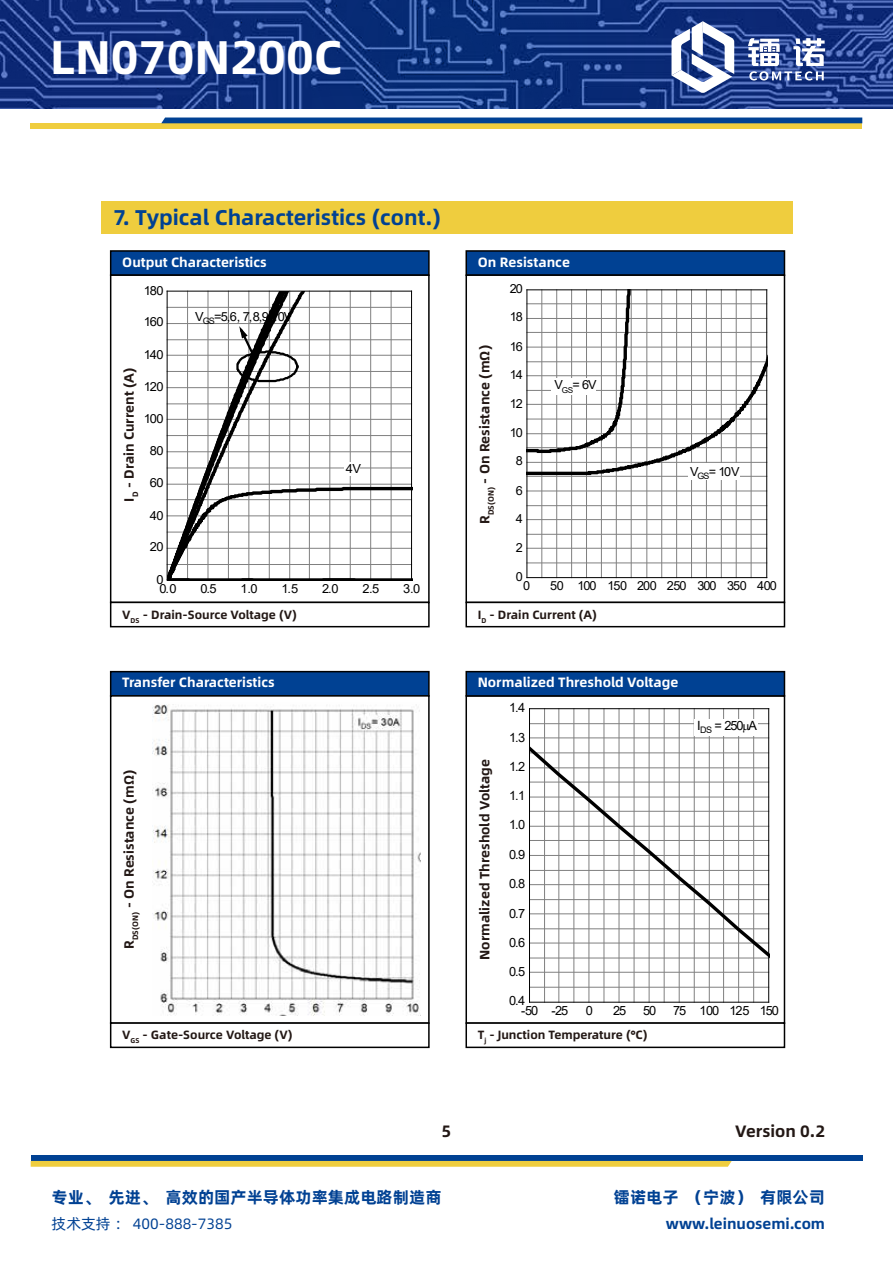
<style>
.page{position:relative;width:893px;height:1263px;background:#fff}
.page>*{position:absolute;margin:0;border:0;box-sizing:border-box;transform-origin:0 0}
.t1{font:47.25px "Alibaba Pu Hui Ti B";color:#fff}
.t2{font:21.3px "Alibaba Pu Hui Ti B";color:#004193}
.t3{font:16.5px "Alibaba Pu Hui Ti B";color:#004193}
.t4{font:16.5px "Alibaba Pu Hui Ti B";color:#231815}
.t5{font:15px "Alibaba Pu Hui Ti B";color:#004193}
.t6{font:15px "Alibaba Pu Hui Ti R";color:#004193}
.t7{font:13.5px "Alibaba Pu Hui Ti B";color:#231815}
.t8{font:13.5px "Alibaba Pu Hui Ti B";color:#fff}
.t9{font:12.75px "Arial";letter-spacing:-.085em;color:#000}
.t10{font:12.6px "Arial";letter-spacing:-.025em;color:#000}
.t11{font:12.45px "Arial";letter-spacing:-.085em;color:#000}
.t12{font:12px "Alibaba Pu Hui Ti B";color:#231815}
</style>
<div class="page">
<div style="left:101px;top:201px;width:691px;height:32px;background:#efcd3e"></div>
<div style="left:110px;top:671px;width:320px;height:26px;background:#004193;border:2px solid #000"></div>
<div style="left:110px;top:695px;width:320px;height:329px;background:#fff;border:2px solid #000"></div>
<div style="left:110px;top:1022px;width:320px;height:26px;background:#fff;border:2px solid #000"></div>
<div style="left:110px;top:250px;width:320px;height:26px;background:#004193;border:2px solid #000"></div>
<div style="left:110px;top:274px;width:320px;height:329px;background:#fff;border:2px solid #000"></div>
<div style="left:110px;top:602px;width:320px;height:25px;background:#fff;border:2px solid #000"></div>
<div style="left:465px;top:250px;width:320px;height:26px;background:#004193;border:2px solid #000"></div>
<div style="left:465px;top:274px;width:320px;height:329px;background:#fff;border:2px solid #000"></div>
<div style="left:465px;top:602px;width:320px;height:25px;background:#fff;border:2px solid #000"></div>
<div style="left:465px;top:695px;width:320px;height:329px;background:#fff;border:2px solid #000"></div>
<div style="left:465px;top:671px;width:320px;height:26px;background:#004193;border:2px solid #000"></div>
<div style="left:465px;top:1022px;width:320px;height:26px;background:#fff;border:2px solid #000"></div>
<div style="left:31px;top:1155px;width:831px;height:6px;background:#004193"></div>
<svg style="left:31px;top:1161px;width:701px;height:6px"></svg>
<svg style="left:0;top:0;width:893px;height:108px"></svg>
<div style="left:31px;top:123px;width:831px;height:6px;background:#efcd3e"></div>
<div style="left:161px;top:118px;width:701px;height:5px;background:#004193"></div>
<svg style="left:671px;top:21px;width:63px;height:72px"></svg>
<svg style="left:748px;top:38px;width:77px;height:43px"></svg>
<svg style="left:167px;top:291px;width:245px;height:290px"></svg>
<div style="left:344px;top:462px;width:16px;height:13px;background:#fff"></div>
<svg style="left:235px;top:327px;width:65px;height:56px"></svg>
<hr style="left:542px;top:290px;width:1px;height:288px;background:#808080">
<hr style="left:571px;top:290px;width:1px;height:288px;background:#808080">
<hr style="left:601px;top:290px;width:1px;height:288px;background:#808080">
<hr style="left:631px;top:290px;width:1px;height:288px;background:#808080">
<hr style="left:661px;top:290px;width:1px;height:288px;background:#808080">
<hr style="left:691px;top:290px;width:1px;height:288px;background:#808080">
<hr style="left:721px;top:290px;width:1px;height:288px;background:#808080">
<hr style="left:751px;top:290px;width:1px;height:288px;background:#808080">
<hr style="left:527px;top:563px;width:240px;height:1px;background:#808080">
<hr style="left:527px;top:534px;width:240px;height:1px;background:#808080">
<hr style="left:527px;top:505px;width:240px;height:1px;background:#808080">
<hr style="left:556px;top:290px;width:1px;height:288px;background:#808080">
<hr style="left:586px;top:290px;width:1px;height:288px;background:#808080">
<hr style="left:616px;top:290px;width:1px;height:288px;background:#808080">
<hr style="left:647px;top:290px;width:1px;height:288px;background:#808080">
<hr style="left:676px;top:290px;width:1px;height:288px;background:#808080">
<hr style="left:706px;top:290px;width:1px;height:288px;background:#808080">
<hr style="left:736px;top:290px;width:1px;height:288px;background:#808080">
<hr style="left:527px;top:548px;width:240px;height:1px;background:#808080">
<hr style="left:527px;top:519px;width:240px;height:1px;background:#808080">
<hr style="left:527px;top:491px;width:240px;height:1px;background:#808080">
<hr style="left:527px;top:577px;width:240px;height:1px;background:#000">
<hr style="left:527px;top:290px;width:1px;height:288px;background:#000">
<hr style="left:766px;top:290px;width:1px;height:288px;background:#000">
<svg style="left:527px;top:290px;width:240px;height:187px"></svg>
<div style="left:551px;top:378px;width:45px;height:16px;background:#fff"></div>
<div style="left:688px;top:464px;width:52px;height:16px;background:#fff"></div>
<img style="left:152px;top:704px;width:268px;height:311px">
<hr style="left:544px;top:709px;width:1px;height:293px;background:#808080">
<hr style="left:574px;top:709px;width:1px;height:293px;background:#808080">
<hr style="left:604px;top:709px;width:1px;height:293px;background:#808080">
<hr style="left:634px;top:709px;width:1px;height:293px;background:#808080">
<hr style="left:664px;top:709px;width:1px;height:293px;background:#808080">
<hr style="left:694px;top:709px;width:1px;height:293px;background:#808080">
<hr style="left:723px;top:709px;width:1px;height:293px;background:#808080">
<hr style="left:753px;top:709px;width:1px;height:293px;background:#808080">
<hr style="left:529px;top:987px;width:240px;height:1px;background:#808080">
<hr style="left:529px;top:723px;width:240px;height:1px;background:#808080">
<hr style="left:559px;top:709px;width:1px;height:293px;background:#808080">
<hr style="left:589px;top:709px;width:1px;height:293px;background:#808080">
<hr style="left:619px;top:709px;width:1px;height:293px;background:#808080">
<hr style="left:649px;top:709px;width:1px;height:293px;background:#808080">
<hr style="left:679px;top:709px;width:1px;height:293px;background:#808080">
<hr style="left:709px;top:709px;width:1px;height:293px;background:#808080">
<hr style="left:738px;top:709px;width:1px;height:293px;background:#808080">
<hr style="left:529px;top:738px;width:240px;height:1px;background:#808080">
<hr style="left:529px;top:1002px;width:240px;height:1px;background:#000">
<hr style="left:529px;top:708px;width:240px;height:1px;background:#000">
<hr style="left:529px;top:709px;width:1px;height:293px;background:#000">
<hr style="left:768px;top:709px;width:1px;height:293px;background:#000">
<svg style="left:530px;top:744px;width:239px;height:242px"></svg>
<div style="left:694px;top:719px;width:63px;height:17px;background:#fff"></div>
<h1 class="t1" style="left:50px;top:20px;width:294px">LN070N200C</h1>
<h2 class="t2" style="left:114px;top:200px;width:329px">7. Typical Characteristics (cont.)</h2>
<p class="t8" style="left:122px;top:252px;width:146px">Output Characteristics</p>
<p class="t8" style="left:478px;top:252px;width:94px">On Resistance</p>
<p class="t10" style="left:144px;top:282px;width:22px">180</p>
<p class="t11" style="left:510px;top:280px;width:15px">20</p>
<p class="t10" style="left:144px;top:313px;width:22px">160</p>
<p class="t10" style="left:195px;top:307px;width:99px">V<sub>GS</sub>=5,6, 7,8,9,10V</p>
<p class="t11" style="left:510px;top:308px;width:15px">18</p>
<p class="t10" style="left:144px;top:346px;width:22px">140</p>
<p class="t7" style="left:118px;top:502px;width:136px;rotate:-90deg">I<sub>D</sub> - Drain Current (A)</p>
<p class="t10" style="left:144px;top:377px;width:22px">120</p>
<p class="t10" style="left:144px;top:410px;width:22px">100</p>
<p class="t10" style="left:150px;top:442px;width:15px">80</p>
<p class="t10" style="left:150px;top:474px;width:15px">60</p>
<p class="t10" style="left:150px;top:506px;width:15px">40</p>
<p class="t10" style="left:346px;top:460px;width:17px">4V</p>
<p class="t7" style="left:474px;top:524px;width:180px;rotate:-90deg">R<sub>DS(ON)</sub> - On Resistance (mΩ)</p>
<p class="t11" style="left:510px;top:338px;width:15px">16</p>
<p class="t11" style="left:510px;top:366px;width:15px">14</p>
<p class="t11" style="left:510px;top:395px;width:15px">12</p>
<p class="t11" style="left:510px;top:424px;width:15px">10</p>
<p class="t11" style="left:516px;top:452px;width:9px">8</p>
<p class="t11" style="left:516px;top:482px;width:9px">6</p>
<p class="t11" style="left:516px;top:510px;width:9px">4</p>
<p class="t11" style="left:554px;top:376px;width:43px">V<sub>GS</sub>= 6V</p>
<p class="t11" style="left:690px;top:463px;width:51px">V<sub>GS</sub>= 10V</p>
<p class="t10" style="left:150px;top:538px;width:15px">20</p>
<p class="t11" style="left:516px;top:539px;width:9px">2</p>
<p class="t10" style="left:157px;top:570px;width:9px">0</p>
<p class="t10" style="left:160px;top:580px;width:18px">0.0</p>
<p class="t10" style="left:200px;top:580px;width:18px">0.5</p>
<p class="t10" style="left:241px;top:580px;width:19px">1.0</p>
<p class="t10" style="left:281px;top:580px;width:18px">1.5</p>
<p class="t10" style="left:322px;top:580px;width:18px">2.0</p>
<p class="t10" style="left:362px;top:580px;width:19px">2.5</p>
<p class="t10" style="left:403px;top:580px;width:19px">3.0</p>
<p class="t11" style="left:516px;top:568px;width:9px">0</p>
<p class="t11" style="left:523px;top:577px;width:9px">0</p>
<p class="t11" style="left:550px;top:577px;width:228px">50 100 150 200 250 300 350 400</p>
<p class="t12" style="left:122px;top:605px;width:176px">V<sub>DS</sub> - Drain-Source Voltage (V)</p>
<p class="t12" style="left:478px;top:605px;width:121px">I<sub>D</sub> - Drain Current (A)</p>
<p class="t8" style="left:122px;top:672px;width:154px">Transfer Characteristics</p>
<p class="t8" style="left:478px;top:672px;width:202px">Normalized Threshold Voltage</p>
<p class="t9" style="left:509px;top:699px;width:18px">1.4</p>
<p class="t9" style="left:509px;top:728px;width:18px">1.3</p>
<p class="t7" style="left:118px;top:949px;width:180px;rotate:-90deg">R<sub>DS(ON)</sub> - On Resistance (mΩ)</p>
<p class="t7" style="left:474px;top:960px;width:202px;rotate:-90deg">Normalized Threshold Voltage</p>
<p class="t9" style="left:509px;top:757px;width:18px">1.2</p>
<p class="t9" style="left:509px;top:787px;width:18px">1.1</p>
<p class="t9" style="left:509px;top:816px;width:18px">1.0</p>
<p class="t9" style="left:509px;top:846px;width:18px">0.9</p>
<p class="t9" style="left:509px;top:875px;width:18px">0.8</p>
<p class="t9" style="left:509px;top:904px;width:18px">0.7</p>
<p class="t9" style="left:509px;top:933px;width:18px">0.6</p>
<p class="t9" style="left:509px;top:963px;width:18px">0.5</p>
<p class="t9" style="left:697px;top:717px;width:61px">I<sub>DS</sub> = 250 A</p>
<p class="t9" style="left:509px;top:992px;width:18px">0.4</p>
<p class="t9" style="left:521px;top:1002px;width:48px">-50 -25</p>
<p class="t9" style="left:586px;top:1002px;width:9px">0</p>
<p class="t9" style="left:613px;top:1002px;width:15px">25</p>
<p class="t9" style="left:643px;top:1002px;width:15px">50</p>
<p class="t9" style="left:673px;top:1002px;width:107px">75 100 125 150</p>
<p class="t12" style="left:122px;top:1025px;width:172px">V<sub>GS</sub> - Gate-Source Voltage (V)</p>
<p class="t12" style="left:478px;top:1025px;width:171px">T<sub>j</sub> - Junction Temperature (°C)</p>
<h3 class="t4" style="left:442px;top:1118px;width:11px">5</h3>
<h3 class="t4" style="left:735px;top:1118px;width:91px">Version 0.2</h3>
<h3 class="t3" style="left:52px;top:1184px;width:391px">专业、先进、高效的国产半导体功率集成电路制造商</h3>
<h3 class="t3" style="left:614px;top:1184px;width:213px">镭诺电子（宁波）有限公司</h3>
<p class="t6" style="left:52px;top:1213px;width:182px">技术支持： 400-888-7385</p>
<p class="t5" style="left:666px;top:1212px;width:161px">www.leinuosemi.com</p>
</div>
